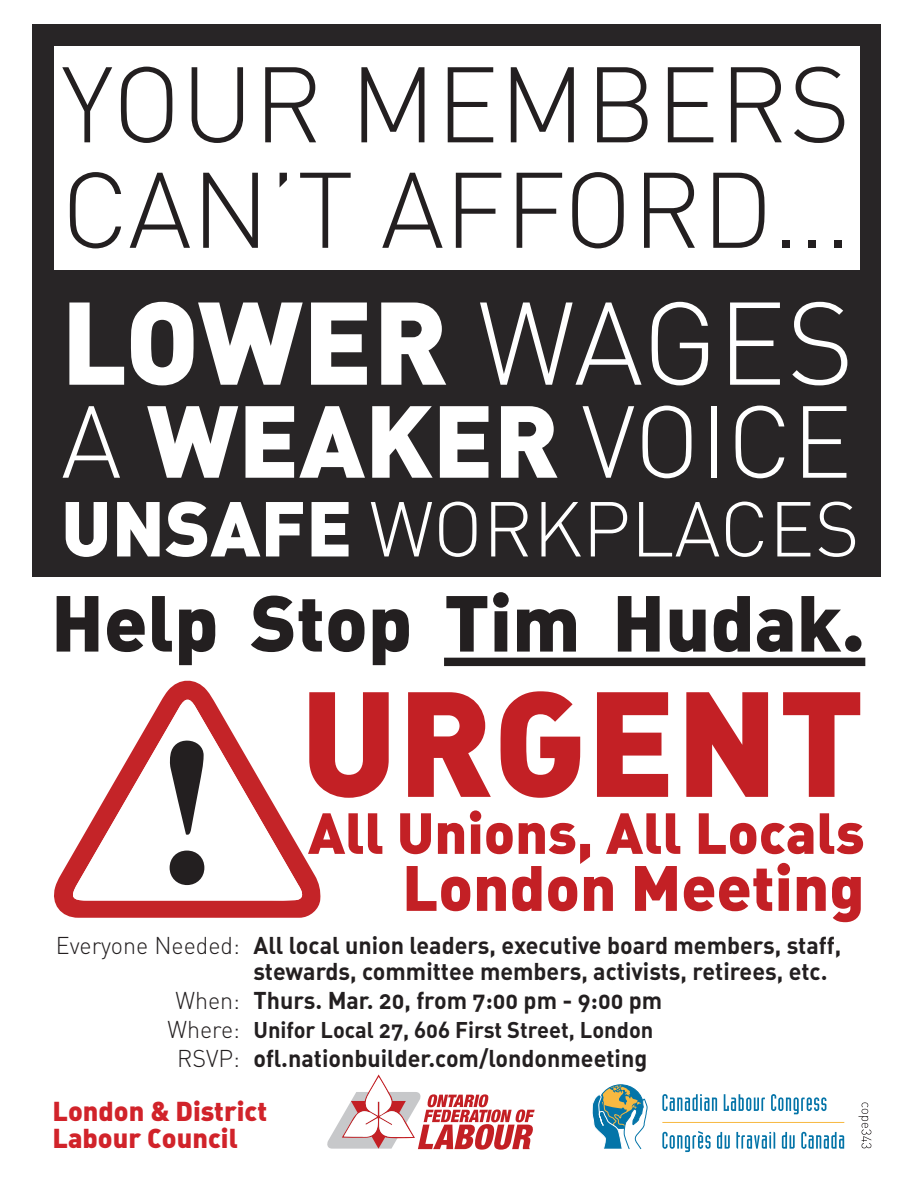
<style>
.page{position:relative;width:918px;height:1188px;background:#fff}
.page>*{position:absolute;margin:0;border:0;box-sizing:border-box;transform-origin:0 0}
.t1{font:147px "DIN Black Alternate";color:#c32025}
.t2{font:115.5px "DIN Black Alternate";letter-spacing:-.005em;color:#fff}
.t3{font:300 105.45px/105.4px "DIN";color:#231f20}
.t4{font:300 100.5px "DIN";color:#fff}
.t5{font:78px "DIN Black Alternate";color:#231f20}
.t6{font:300 76.5px "DIN";color:#fff}
.t7{font:63px "DIN Black Alternate";color:#c32025}
.t8{font:57px "DIN Black Alternate";color:#c32025}
.t9{font:27px "DIN Black Alternate";color:#d1232a}
.Details{font:24px/25.5px "DIN Bold Alternate";color:#231f20}
.Details-2{font:22.5px "DIN Bold Alternate";color:#231f20}
.s1{font-family:"DIN";font-weight:300}
.s2{font-family:"DIN Black Alternate";font-weight:400}
.s3{font-family:"DIN";font-weight:300;font-size:24px}
</style>
<div class="page">
<div style="left:32px;top:24px;width:849px;height:553px;background:#282526"></div>
<div style="left:444px;top:658px;width:421px;height:8px;background:#231f20"></div>
<div style="left:54px;top:47px;width:806px;height:223px;background:#fff"></div>
<svg style="left:327px;top:1074px;width:208px;height:76px"></svg>
<svg style="left:592px;top:1085px;width:55px;height:65px"></svg>
<svg style="left:662px;top:1094px;width:55px;height:17px"></svg>
<svg style="left:724px;top:1094px;width:41px;height:17px"></svg>
<svg style="left:771px;top:1094px;width:55px;height:20px"></svg>
<svg style="left:662px;top:1131px;width:49px;height:21px"></svg>
<svg style="left:717px;top:1132px;width:13px;height:17px"></svg>
<svg style="left:736px;top:1132px;width:39px;height:17px"></svg>
<svg style="left:782px;top:1132px;width:13px;height:17px"></svg>
<svg style="left:801px;top:1132px;width:43px;height:17px"></svg>
<hr style="left:662px;top:1122px;width:182px;height:1px;background:#f7b941">
<svg style="left:858px;top:1102px;width:13px;height:46px"></svg>
<svg style="left:54px;top:680px;width:267px;height:238px"></svg>
<svg style="left:70px;top:697px;width:234px;height:204px"></svg>
<svg style="left:170px;top:740px;width:34px;height:96px"></svg>
<div style="left:170px;top:850px;width:34px;height:35px;background:#231f20;border-radius:50%"></div>
<p class="t3" style="left:61px;top:51px;width:791px">YOUR MEMBERS<br>CAN’T AFFORD...</p>
<p class="t2" style="left:61px;top:266px;width:795px">LOWER <span class="s1">WAGES</span></p>
<p class="t4" style="left:61px;top:380px;width:793px">A <span class="s2">WEAKER</span> VOICE</p>
<p class="t6" style="left:61px;top:482px;width:800px"><span class="s2">UNSAFE</span> WORKPLACES</p>
<p class="t5" style="left:51px;top:571px;width:816px">Help Stop Tim Hudak.</p>
<p class="t1" style="left:300px;top:645px;width:566px">URGENT</p>
<p class="t8" style="left:308px;top:795px;width:558px">All Unions, All Locals</p>
<p class="t7" style="left:402px;top:846px;width:464px">London Meeting</p>
<p class="Details" style="left:254px;top:932px;width:589px;text-indent:-198px"><span class="s1">Everyone Needed:</span> All local union leaders, executive board members, staff, stewards, committee members, activists, retirees, etc.</p>
<p class="Details" style="left:175px;top:986px;width:488px"><span class="s1">When:</span> Thurs. Mar. 20, from 7:00 pm - 9:00 pm</p>
<p class="Details-2" style="left:168px;top:1015px;width:487px"><span class="s3">Where:</span> Unifor Local 27, 606 First Street, London</p>
<p class="Details" style="left:177px;top:1044px;width:472px"><span class="s1">RSVP:</span> ofl.nationbuilder.com/londonmeeting</p>
<p class="t9" style="left:52px;top:1093px;width:216px">London &amp; District</p>
<p class="t9" style="left:52px;top:1120px;width:187px">Labour Council</p>
</div>
